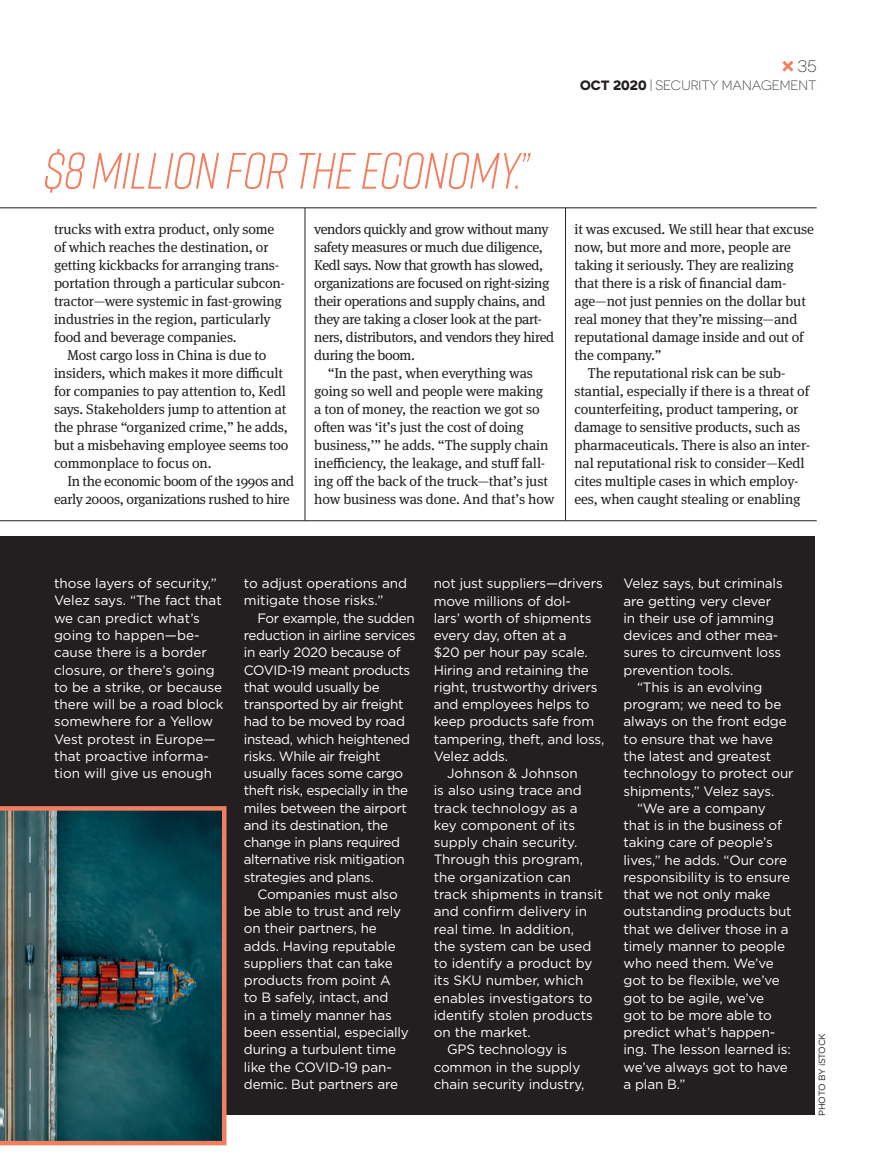
<style>
.page{position:relative;width:891px;height:1175px;background:#fff}
.page>*{position:absolute;margin:0;border:0;box-sizing:border-box;transform-origin:0 0}
.t1{font:italic 300 51px "Rift";letter-spacing:-.015em;color:#f37e5f}
.t2{font:300 16.5px "Novecentosanswide";color:#231f20}
.t3{font:14.25px/18px "Meta Serif OT";letter-spacing:-.01em;color:#231f20}
.t4{font:13.5px/17.2px "Gotham";letter-spacing:-.01em;color:#fff}
.t5{font:300 13.5px "Novecentosanswide";color:#231f20}
.t6{font:13.5px "Gotham";letter-spacing:-.03em;color:#fff}
.t7{font:9px "Gotham";letter-spacing:-.03em;color:#231f20}
.s1{font-weight:700}
</style>
<div class="page">
<svg style="left:782px;top:61px;width:11px;height:11px"></svg>
<div style="left:0;top:536px;width:815px;height:579px;background:#231f20"></div>
<img style="left:0;top:806px;width:226px;height:339px">
<hr style="left:565px;top:208px;width:1px;height:312px;background:#231f20">
<hr style="left:305px;top:208px;width:1px;height:312px;background:#231f20">
<hr style="left:0;top:520px;width:817px;height:1px;background:#231f20">
<hr style="left:0;top:207px;width:817px;height:1px;background:#231f20">
<p class="t2" style="left:797px;top:56px;width:21px">35</p>
<p class="t5" style="left:580px;top:77px;width:238px"><span class="s1">OCT 2020</span> | SECURITY MANAGEMENT</p>
<h1 class="t1" style="left:43px;top:141px;width:487px">$8 MILLION FOR THE ECONOMY.”</h1>
<p class="t3" style="left:54px;top:221px;width:233px">trucks with extra product, only some of which reaches the destination, or getting kickbacks for arranging trans&shy;portation through a particular subcon&shy;tractor—were systemic in fast-growing industries in the region, particularly food and beverage companies.</p>
<p class="t3" style="left:54px;top:347px;width:236px;text-indent:13px">Most cargo loss in China is due to insiders, which makes it more difficult for companies to pay attention to, Kedl says. Stakeholders jump to attention at the phrase “organized crime,” he adds, but a misbehaving employee seems too commonplace to focus on.</p>
<p class="t3" style="left:54px;top:473px;width:242px;text-indent:13px">In the economic boom of the 1990s and early 2000s, organizations rushed to hire</p>
<p class="t3" style="left:314px;top:221px;width:242px">vendors quickly and grow without many safety measures or much due diligence, Kedl says. Now that growth has slowed, organizations are focused on right-sizing their operations and supply chains, and they are taking a closer look at the part&shy;ners, distributors, and vendors they hired during the boom.</p>
<p class="t3" style="left:314px;top:365px;width:242px;text-indent:13px">“In the past, when everything was going so well and people were making<br>a ton of money, the reaction we got so often was ‘it’s just the cost of doing business,’” he adds. “The supply chain inefficiency, the leakage, and stuff fall&shy;ing off the back of the truck—that’s just how business was done. And that’s how</p>
<p class="t3" style="left:574px;top:221px;width:241px">it was excused. We still hear that excuse</p>
<p class="t3" style="left:574px;top:239px;width:218px">now, but more and more, people are</p>
<p class="t3" style="left:574px;top:257px;width:221px">taking it seriously. They are realizing</p>
<p class="t3" style="left:574px;top:275px;width:214px">that there is a risk of financial dam-</p>
<p class="t3" style="left:574px;top:293px;width:233px">age—not just pennies on the dollar but</p>
<p class="t3" style="left:574px;top:311px;width:224px">real money that they’re missing—and</p>
<p class="t3" style="left:574px;top:329px;width:231px">reputational damage inside and out of</p>
<p class="t3" style="left:574px;top:347px;width:89px">the company.”</p>
<p class="t3" style="left:588px;top:365px;width:199px">The reputational risk can be sub-</p>
<p class="t3" style="left:574px;top:383px;width:236px">stantial, especially if there is a threat of</p>
<p class="t3" style="left:574px;top:401px;width:225px">counterfeiting, product tampering, or</p>
<p class="t3" style="left:574px;top:419px;width:227px">damage to sensitive products, such as</p>
<p class="t3" style="left:574px;top:437px;width:237px">pharmaceuticals. There is also an inter-</p>
<p class="t3" style="left:574px;top:455px;width:232px">nal reputational risk to consider—Kedl</p>
<p class="t3" style="left:574px;top:473px;width:225px">cites multiple cases in which employ-</p>
<p class="t3" style="left:574px;top:491px;width:228px">ees, when caught stealing or enabling</p>
<p class="t4" style="left:54px;top:575px;width:171px">those layers of security,”<br>Velez says. “The fact that we can predict what’s going to happen—be&shy;cause there is a border closure, or there’s going to be a strike, or because there will be a road block somewhere for a Yellow<br>Vest protest in Europe— that proactive informa&shy;tion will give us enough</p>
<p class="t4" style="left:244px;top:576px;width:165px">to adjust operations and mitigate those risks.”</p>
<p class="t4" style="left:244px;top:610px;width:173px;text-indent:14px">For example, the sudden reduction in airline services in early 2020 because of<br>COVID-19 meant products that would usually be transported by air freight had to be moved by road instead, which heightened risks. While air freight usually faces some cargo theft risk, especially in the miles between the airport and its destination, the change in plans required alternative risk mitigation strategies and plans.</p>
<p class="t4" style="left:244px;top:886px;width:167px;text-indent:14px">Companies must also be able to trust and rely on their partners, he adds. Having reputable suppliers that can take products from point A<br>to B safely, intact, and<br>in a timely manner has been essential, especially during a turbulent time like the COVID-19 pan&shy;demic. But partners are</p>
<p class="t4" style="left:434px;top:576px;width:171px">not just suppliers—drivers</p>
<p class="t4" style="left:434px;top:593px;width:139px">move millions of dol-</p>
<p class="t4" style="left:434px;top:610px;width:159px">lars’ worth of shipments</p>
<p class="t4" style="left:434px;top:627px;width:135px">every day, often at a</p>
<p class="t4" style="left:434px;top:645px;width:156px">$20 per hour pay scale.</p>
<p class="t4" style="left:434px;top:662px;width:157px">Hiring and retaining the</p>
<p class="t4" style="left:434px;top:679px;width:165px">right, trustworthy drivers</p>
<p class="t4" style="left:434px;top:696px;width:157px">and employees helps to</p>
<p class="t4" style="left:434px;top:714px;width:162px">keep products safe from</p>
<p class="t4" style="left:434px;top:731px;width:172px">tampering, theft, and loss,</p>
<p class="t4" style="left:434px;top:748px;width:76px">Velez adds.</p>
<p class="t4" style="left:447px;top:765px;width:132px">Johnson &amp; Johnson</p>
<p class="t4" style="left:434px;top:783px;width:150px">is also using trace and</p>
<p class="t4" style="left:434px;top:800px;width:145px">track technology as a</p>
<p class="t4" style="left:434px;top:817px;width:143px">key component of its</p>
<p class="t4" style="left:434px;top:834px;width:145px">supply chain security.</p>
<p class="t4" style="left:434px;top:852px;width:151px">Through this program,</p>
<p class="t4" style="left:434px;top:869px;width:139px">the organization can</p>
<p class="t4" style="left:434px;top:886px;width:171px">track shipments in transit</p>
<p class="t4" style="left:434px;top:903px;width:155px">and confirm delivery in</p>
<p class="t4" style="left:434px;top:921px;width:142px">real time. In addition,</p>
<p class="t4" style="left:434px;top:938px;width:159px">the system can be used</p>
<p class="t4" style="left:434px;top:955px;width:160px">to identify a product by</p>
<p class="t4" style="left:434px;top:972px;width:151px">its SKU number, which</p>
<p class="t4" style="left:434px;top:990px;width:161px">enables investigators to</p>
<p class="t4" style="left:434px;top:1007px;width:161px">identify stolen products</p>
<p class="t4" style="left:434px;top:1024px;width:99px">on the market.</p>
<p class="t4" style="left:447px;top:1041px;width:121px">GPS technology is</p>
<p class="t4" style="left:434px;top:1059px;width:148px">common in the supply</p>
<p class="t4" style="left:434px;top:1076px;width:152px">chain security industry,</p>
<p class="t4" style="left:624px;top:576px;width:161px">Velez says, but criminals</p>
<p class="t4" style="left:624px;top:593px;width:149px">are getting very clever</p>
<p class="t4" style="left:624px;top:610px;width:152px">in their use of jamming</p>
<p class="t4" style="left:624px;top:627px;width:156px">devices and other mea-</p>
<p class="t4" style="left:624px;top:645px;width:159px">sures to circumvent loss</p>
<p class="t4" style="left:624px;top:662px;width:111px">prevention tools.</p>
<p class="t4" style="left:637px;top:679px;width:127px">“This is an evolving</p>
<p class="t4" style="left:624px;top:696px;width:159px">program; we need to be</p>
<p class="t4" style="left:624px;top:714px;width:165px">always on the front edge</p>
<p class="t4" style="left:624px;top:731px;width:151px">to ensure that we have</p>
<p class="t4" style="left:624px;top:748px;width:149px">the latest and greatest</p>
<p class="t4" style="left:624px;top:765px;width:172px">technology to protect our</p>
<p class="t4" style="left:624px;top:783px;width:152px">shipments,” Velez says.</p>
<p class="t4" style="left:637px;top:800px;width:130px">“We are a company</p>
<p class="t4" style="left:624px;top:817px;width:160px">that is in the business of</p>
<p class="t4" style="left:624px;top:834px;width:151px">taking care of people’s</p>
<p class="t4" style="left:624px;top:852px;width:165px">lives,” he adds. “Our core</p>
<p class="t4" style="left:624px;top:869px;width:168px">responsibility is to ensure</p>
<p class="t4" style="left:624px;top:886px;width:148px">that we not only make</p>
<p class="t4" style="left:624px;top:903px;width:170px">outstanding products but</p>
<p class="t4" style="left:624px;top:921px;width:167px">that we deliver those in a</p>
<p class="t4" style="left:624px;top:938px;width:163px">timely manner to people</p>
<p class="t4" style="left:624px;top:955px;width:152px">who need them. We’ve</p>
<p class="t4" style="left:624px;top:973px;width:158px">got to be flexible, we’ve</p>
<p class="t4" style="left:624px;top:990px;width:142px">got to be agile, we’ve</p>
<p class="t4" style="left:624px;top:1007px;width:150px">got to be more able to</p>
<p class="t4" style="left:624px;top:1024px;width:153px">predict what’s happen-</p>
<p class="t4" style="left:624px;top:1042px;width:169px">ing. The lesson learned is:</p>
<p class="t6" style="left:624px;top:1061px;width:166px">we’ve always got to have</p>
<p class="t4" style="left:624px;top:1076px;width:63px">a plan B.”</p>
<p class="t7" style="left:819px;top:1116px;width:84px;rotate:-90deg">PHOTO BY iSTOCK</p>
</div>
